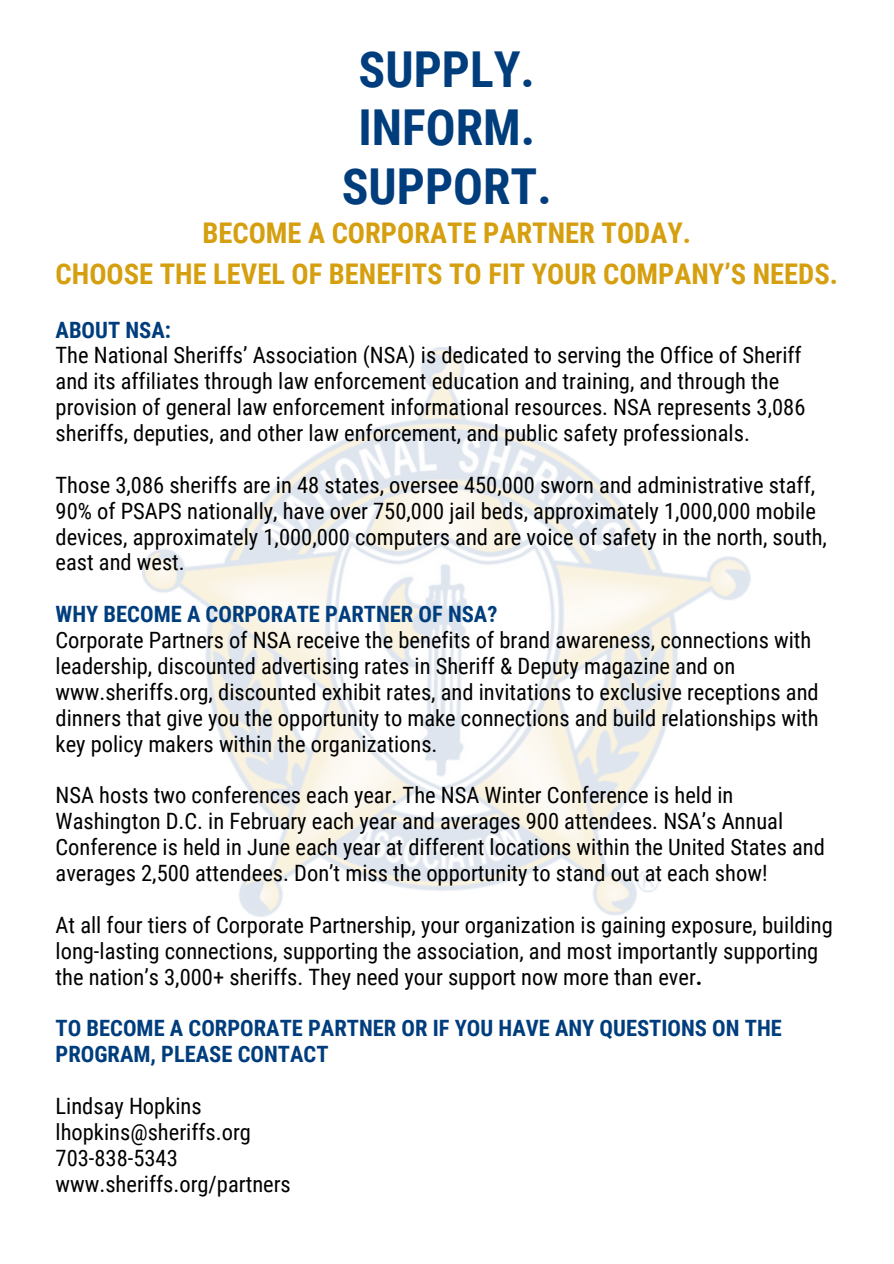
<style>
.page{position:relative;width:894px;height:1264px;background:#fff}
.page>*{position:absolute;margin:0;border:0;box-sizing:border-box;transform-origin:0 0}
.t1{font:700 49.5px/58.5px "Roboto Condensed";color:#003d7d;text-align:center}
.t2{font:700 28.5px "Roboto Condensed";color:#d59f0f}
.t3{font:22.5px/25.8px "Roboto Condensed";color:#000}
.t4{font:700 22.5px/25.8px "Roboto Condensed";color:#003d7d}
.s1{font-weight:700}
</style>
<div class="page">
<img style="left:143px;top:347px;width:607px;height:569px">
<h1 class="t1" style="left:342px;top:40px;width:211px">SUPPLY.<br>INFORM.<br>SUPPORT.</h1>
<h2 class="t2" style="left:202px;top:217px;width:490px">BECOME A CORPORATE PARTNER TODAY.</h2>
<h2 class="t2" style="left:56px;top:258px;width:783px">CHOOSE THE LEVEL OF BENEFITS TO FIT YOUR COMPANY’S NEEDS.</h2>
<p class="t4" style="left:56px;top:317px;width:117px">ABOUT NSA:</p>
<p class="t3" style="left:56px;top:343px;width:751px">The National Sheriffs’ Association (NSA) is dedicated to serving the Office of Sheriff and its affiliates through law enforcement education and training, and through the provision of general law enforcement informational resources. NSA represents 3,086 sheriffs, deputies, and other law enforcement, and public safety professionals.</p>
<p class="t3" style="left:56px;top:472px;width:772px">Those 3,086 sheriffs are in 48 states, oversee 450,000 sworn and administrative staff, 90% of PSAPS nationally, have over 750,000 jail beds, approximately 1,000,000 mobile devices, approximately 1,000,000 computers and are voice of safety in the north, south, east and west.</p>
<p class="t4" style="left:56px;top:601px;width:443px">WHY BECOME A CORPORATE PARTNER OF NSA?</p>
<p class="t3" style="left:56px;top:627px;width:764px">Corporate Partners of NSA receive the benefits of brand awareness, connections with leadership, discounted advertising rates in Sheriff &amp; Deputy magazine and on www.sheriffs.org, discounted exhibit rates, and invitations to exclusive receptions and dinners that give you the opportunity to make connections and build relationships with key policy makers within the organizations.</p>
<p class="t3" style="left:56px;top:783px;width:770px">NSA hosts two conferences each year. The NSA Winter Conference is held in Washington D.C. in February each year and averages 900 attendees. NSA’s Annual Conference is held in June each year at different locations within the United States and averages 2,500 attendees. Don’t miss the opportunity to stand out at each show!</p>
<p class="t3" style="left:56px;top:912px;width:778px">At all four tiers of Corporate Partnership, your organization is gaining exposure, building long-lasting connections, supporting the association, and most importantly supporting the nation’s 3,000+ sheriffs. They need your support now more than ever<span class="s1">.</span></p>
<h3 class="t4" style="left:56px;top:1015px;width:727px">TO BECOME A CORPORATE PARTNER OR IF YOU HAVE ANY QUESTIONS ON THE<br>PROGRAM, PLEASE CONTACT</h3>
<p class="t3" style="left:56px;top:1093px;width:148px">Lindsay Hopkins</p>
<p class="t3" style="left:56px;top:1119px;width:197px">lhopkins@sheriffs.org</p>
<p class="t3" style="left:56px;top:1145px;width:124px">703-838-5343</p>
<p class="t3" style="left:56px;top:1171px;width:237px">www.sheriffs.org/partners</p>
</div>
